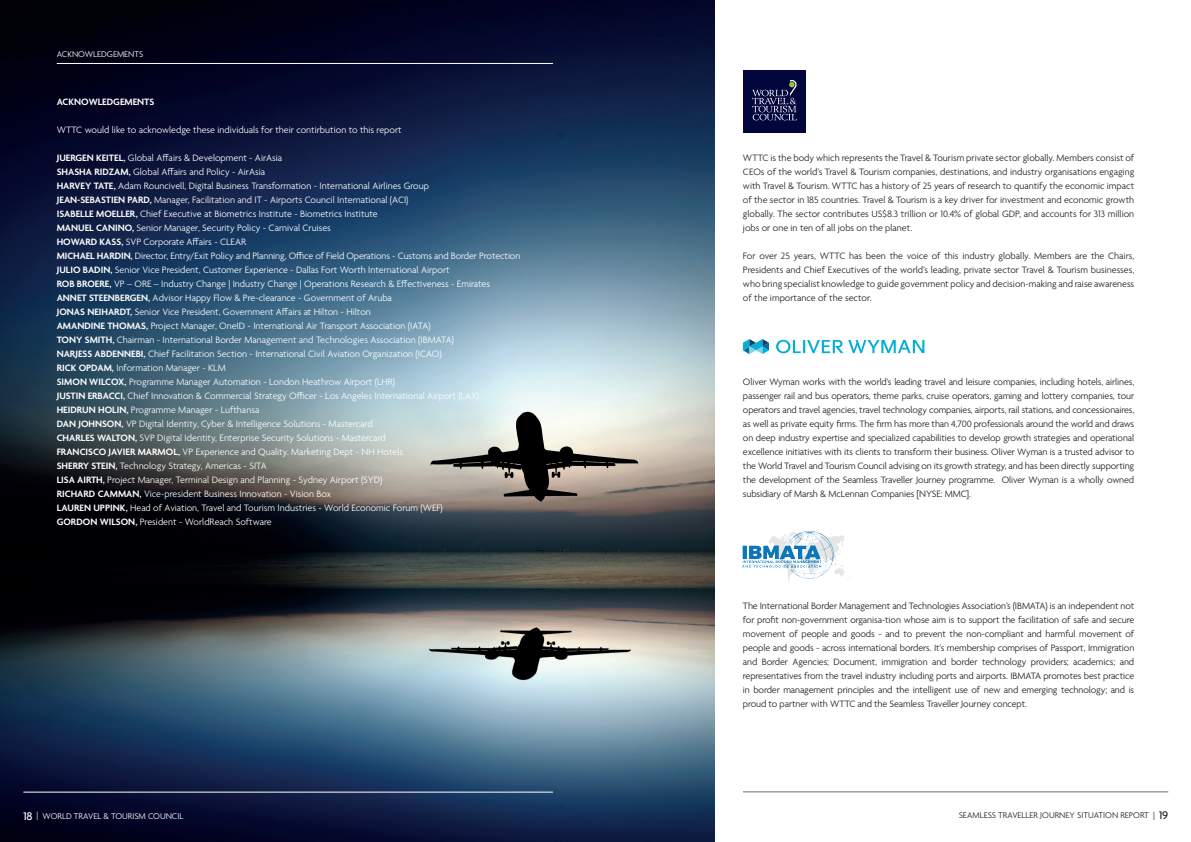
<style>
.page{position:relative;width:1191px;height:842px;background:#fff}
.page>*{position:absolute;margin:0;border:0;box-sizing:border-box;transform-origin:0 0}
.t1{font:300 10px/14px "Agenda";letter-spacing:-.01em;color:#231f20;text-align:justify}
.t2{font:300 10px/14px "Agenda";color:#fff}
.t3{font:600 10px "Agenda";color:#fff}
.t4{font:300 9px "Agenda";color:#fff}
.t5{font:300 9px "Agenda";color:#231f20}
.s1{font-weight:600}
.s2{font-weight:500;font-size:12px}
.s3{color:#02063d}
</style>
<div class="page">
<img style="left:0;top:0;width:714px;height:842px">
<hr style="left:57px;top:63px;width:496px;height:1px;background:#fff">
<div style="left:743px;top:70px;width:63px;height:63px;background:#02063d"></div>
<svg style="left:752px;top:80px;width:45px;height:40px"></svg>
<img style="left:743px;top:531px;width:105px;height:50px">
<svg style="left:743px;top:339px;width:26px;height:15px"></svg>
<svg style="left:776px;top:340px;width:148px;height:13px"></svg>
<hr style="left:743px;top:792px;width:425px;height:1px;background:#6c6d70">
<hr style="left:23px;top:792px;width:530px;height:1px;background:#fff">
<p class="t4" style="left:57px;top:50px;width:88px">ACKNOWLEDGEMENTS</p>
<p class="t3" style="left:57px;top:96px;width:99px">ACKNOWLEDGEMENTS</p>
<p class="t2" style="left:57px;top:123px;width:346px">WTTC would like to acknowledge these individuals for their contirbution to this report</p>
<p class="t2" style="left:57px;top:151px;width:465px"><span class="s1">JUERGEN KEITEL,</span> Global Affairs &amp; Development - AirAsia<br><span class="s1">SHASHA RIDZAM,</span> Global Affairs and Policy - AirAsia<br><span class="s1">HARVEY TATE,</span> Adam Rouncivell, Digital Business Transformation - International Airlines Group<br><span class="s1">JEAN-SEBASTIEN PARD,</span> Manager, Facilitation and IT - Airports Council International (ACI)<br><span class="s1">ISABELLE MOELLER,</span> Chief Executive at Biometrics Institute - Biometrics Institute<br><span class="s1">MANUEL CANINO,</span> Senior Manager, Security Policy - Carnival Cruises<br><span class="s1">HOWARD KASS,</span> SVP Corporate Affairs - CLEAR<br><span class="s1">MICHAEL HARDIN,</span> Director, Entry/Exit Policy and Planning, Office of Field Operations - Customs and Border Protection <span class="s1">JULIO BADIN,</span> Senior Vice President, Customer Experience - Dallas Fort Worth International Airport<br><span class="s1">ROB BROERE,</span> VP – ORE – Industry Change | Industry Change | Operations Research &amp; Effectiveness - Emirates <span class="s1">ANNET STEENBERGEN,</span> Advisor Happy Flow &amp; Pre-clearance - Government of Aruba<br><span class="s1">JONAS NEIHARDT,</span> Senior Vice President, Government Affairs at Hilton - Hilton<br><span class="s1">AMANDINE THOMAS,</span> Project Manager, OneID - International Air Transport Association (IATA)<br><span class="s1">TONY SMITH,</span> Chairman - International Border Management and Technologies Association (IBMATA)<br><span class="s1">NARJESS ABDENNEBI,</span> Chief Facilitation Section - International Civil Aviation Organization (ICAO)<br><span class="s1">RICK OPDAM,</span> Information Manager - KLM<br><span class="s1">SIMON WILCOX,</span> Programme Manager Automation - London Heathrow Airport (LHR)<br><span class="s1">JUSTIN ERBACCI,</span> Chief Innovation &amp; Commercial Strategy Officer - Los Angeles International Airport (LAX)<br><span class="s1">HEIDRUN HOLIN,</span> Programme Manager - Lufthansa<br><span class="s1">DAN JOHNSON,</span> VP Digital Identity, Cyber &amp; Intelligence Solutions - Mastercard<br><span class="s1">CHARLES WALTON,</span> SVP Digital Identity, Enterprise Security Solutions - Mastercard<br><span class="s1">FRANCISCO JAVIER MARMOL,</span> VP Experience and Quality. Marketing Dept - NH Hotels<br><span class="s1">SHERRY STEIN,</span> Technology Strategy, Americas - SITA<br><span class="s1">LISA AIRTH,</span> Project Manager, Terminal Design and Planning - Sydney Airport (SYD)<br><span class="s1">RICHARD CAMMAN,</span> Vice-president Business Innovation - Vision Box<br><span class="s1">LAUREN UPPINK,</span> Head of Aviation, Travel and Tourism Industries - World Economic Forum (WEF)<br><span class="s1">GORDON WILSON,</span> President - WorldReach Software</p>
<p class="t1" style="left:743px;top:151px;width:393px">WTTC is the body which represents the Travel &amp; Tourism private sector globally. Members consist of CEOs of the world’s Travel &amp; Tourism companies, destinations, and industry organisations engaging with Travel &amp; Tourism. WTTC has a history of 25 years of research to quantify the economic impact of the sector in 185 countries. Travel &amp; Tourism is a key driver for investment and economic growth globally. The sector contributes US$8.3 trillion or 10.4% of global GDP, and accounts for 313 million jobs or one in ten of all jobs on the planet.</p>
<p class="t1" style="left:743px;top:249px;width:393px">For over 25 years, WTTC has been the voice of this industry globally. Members are the Chairs, Presidents and Chief Executives of the world’s leading, private sector Travel &amp; Tourism businesses, who bring specialist knowledge to guide government policy and decision-making and raise awareness of the importance of the sector.</p>
<p class="t1" style="left:743px;top:375px;width:393px">Oliver Wyman works with the world's leading travel and leisure companies, including hotels, airlines, passenger rail and bus operators, theme parks, cruise operators, gaming and lottery companies, tour operators and travel agencies, travel technology companies, airports, rail stations, and concessionaires, as well as private equity firms. The firm has more than 4,700 professionals around the world and draws on deep industry expertise and specialized capabilities to develop growth strategies and operational excellence initiatives with its clients to transform their business. Oliver Wyman is a trusted advisor to the World Travel and Tourism Council advising on its growth strategy, and has been directly supporting the development of the Seamless Traveller Journey programme. Oliver Wyman is a wholly owned subsidiary of Marsh &amp; McLennan Companies [NYSE: MMC].</p>
<p class="t1" style="left:743px;top:599px;width:393px">The International Border Management and Technologies Association’s (IBMATA) is an independent not for profit non-government organisa-tion whose aim is to support the facilitation of safe and secure movement of people and goods - and to prevent the non-compliant and harmful movement of people and goods - across international borders. It’s membership comprises of Passport, Immigration and Border Agencies; Document, immigration and border technology providers; academics; and representatives from the travel industry including ports and airports. IBMATA promotes best practice in border management principles and the intelligent use of new and emerging technology; and is proud to partner with WTTC and the Seamless Traveller Journey concept.</p>
<p class="t4" style="left:23px;top:811px;width:161px"><span class="s2">18</span> | WORLD TRAVEL &amp; TOURISM COUNCIL</p>
<p class="t5" style="left:958px;top:810px;width:211px">SEAMLESS TRAVELLER JOURNEY SITUATION REPORT <span class="s3">|</span> <span class="s2">19</span></p>
</div>
